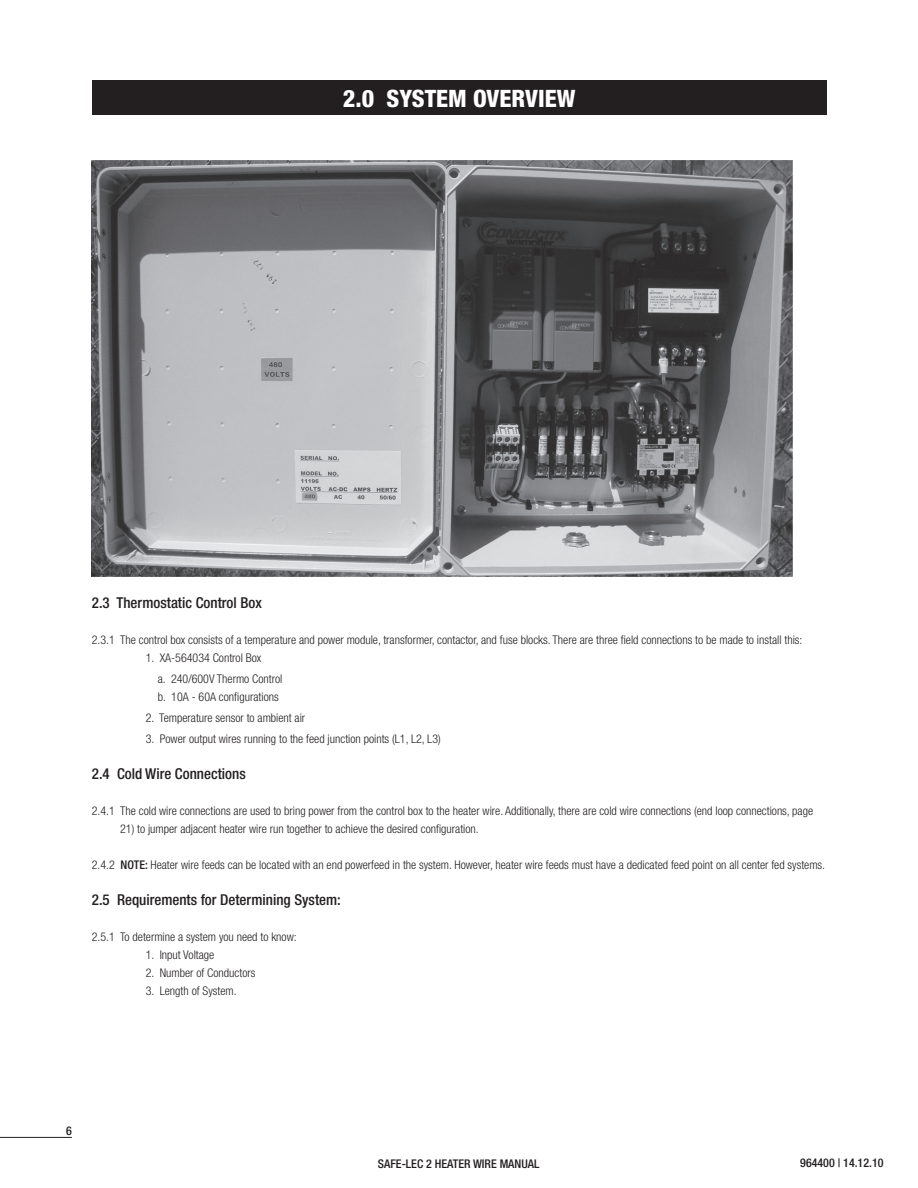
<style>
.page{position:relative;width:918px;height:1188px;background:#fff}
.page>*{position:absolute;margin:0;border:0;box-sizing:border-box;transform-origin:0 0}
.t1{font:800 condensed 24px "Helvetica Neue LT";color:#fff}
.t2{font:500 condensed 15px "Helvetica Neue LT";color:#231f20}
.t3{font:300 condensed 12px "Helvetica Neue LT";color:#231f20}
.t4{font:500 condensed 12px "Helvetica Neue LT";color:#231f20}
.s1{font-weight:500}
</style>
<div class="page">
<hr style="left:0;top:1137px;width:72px;height:1px;background:#231f20">
<div style="left:92px;top:81px;width:735px;height:34px;background:#231f20"></div>
<img style="left:92px;top:161px;width:700px;height:416px">
<p class="t1" style="left:343px;top:84px;width:234px">2.0 SYSTEM OVERVIEW</p>
<p class="t2" style="left:92px;top:594px;width:172px">2.3 Thermostatic Control Box</p>
<p class="t3" style="left:92px;top:633px;width:712px">2.3.1 The control box consists of a temperature and power module, transformer, contactor, and fuse blocks. There are three field connections to be made to install this:</p>
<p class="t3" style="left:146px;top:651px;width:117px">1. XA-564034 Control Box</p>
<p class="t3" style="left:158px;top:672px;width:126px">a. 240/600V Thermo Control</p>
<p class="t3" style="left:158px;top:690px;width:122px">b. 10A - 60A configurations</p>
<p class="t3" style="left:146px;top:711px;width:161px">2. Temperature sensor to ambient air</p>
<p class="t3" style="left:146px;top:732px;width:296px">3. Power output wires running to the feed junction points (L1, L2, L3)</p>
<p class="t2" style="left:92px;top:765px;width:155px">2.4 Cold Wire Connections</p>
<p class="t3" style="left:92px;top:804px;width:723px">2.4.1 The cold wire connections are used to bring power from the control box to the heater wire. Additionally, there are cold wire connections (end loop connections, page</p>
<p class="t3" style="left:120px;top:822px;width:360px">21) to jumper adjacent heater wire run together to achieve the desired configuration.</p>
<p class="t3" style="left:92px;top:858px;width:735px">2.4.2 <span class="s1">NOTE:</span> Heater wire feeds can be located with an end powerfeed in the system. However, heater wire feeds must have a dedicated feed point on all center fed systems.</p>
<p class="t2" style="left:92px;top:891px;width:251px">2.5 Requirements for Determining System:</p>
<p class="t3" style="left:92px;top:930px;width:206px">2.5.1 To determine a system you need to know:</p>
<p class="t3" style="left:146px;top:948px;width:70px">1. Input Voltage</p>
<p class="t3" style="left:146px;top:966px;width:111px">2. Number of Conductors</p>
<p class="t3" style="left:146px;top:984px;width:92px">3. Length of System.</p>
<p class="t4" style="left:66px;top:1124px;width:7px">6</p>
<p class="t4" style="left:378px;top:1157px;width:163px">SAFE-LEC 2 HEATER WIRE MANUAL</p>
<p class="t4" style="left:800px;top:1156px;width:85px">964400 | 14.12.10</p>
</div>
